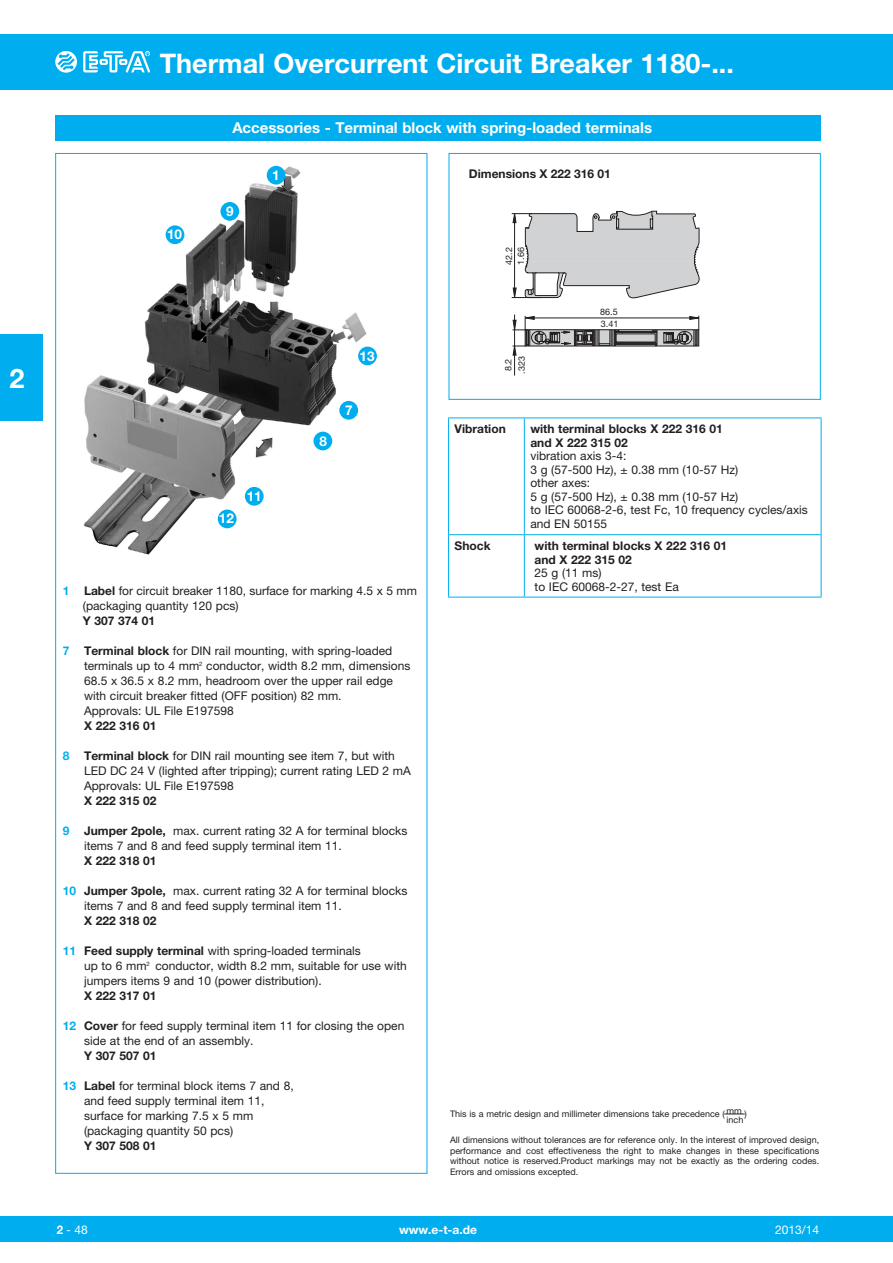
<style>
.page{position:relative;width:893px;height:1263px;background:#fff}
.page>*{position:absolute;margin:0;border:0;box-sizing:border-box;transform-origin:0 0}
.t1{font:700 27px "Helvetica Neue LT";color:#fff}
.t2{font:700 15px "Helvetica Neue LT";color:#fff}
.t3{font:700 13.5px "Helvetica Neue LT";color:#fff}
.t4{font:12px/15px "Helvetica Neue LT";color:#231f20}
.t5{font:700 12px/13.5px "Helvetica Neue LT";color:#231f20}
.t6{font:700 12px "Helvetica Neue LT";color:#fff}
.t7{font:12px "Helvetica Neue LT";color:#fff}
.t8{font:12px "Helvetica Neue LT";color:#fff;scale:.95 1}
.t9{font:9px/10.5px "Helvetica Neue LT";color:#231f20;text-align:justify}
.s1{font-weight:700;color:#00aeef}
.s2{font-weight:700}
</style>
<div class="page">
<div style="left:0;top:34px;width:893px;height:55px;background:#00aeef"></div>
<div style="left:0;top:1216px;width:893px;height:26px;background:#00aeef"></div>
<svg style="left:55px;top:51px;width:22px;height:22px"></svg>
<svg style="left:83px;top:51px;width:67px;height:21px"></svg>
<div style="left:0;top:334px;width:43px;height:87px;background:#00aeef"></div>
<svg style="left:724px;top:1114px;width:21px;height:1px"></svg>
<img style="left:84px;top:165px;width:293px;height:390px">
<div style="left:267px;top:166px;width:18px;height:19px;background:#00aeef;border-radius:50%"></div>
<div style="left:220px;top:202px;width:19px;height:19px;background:#00aeef;border-radius:50%"></div>
<div style="left:358px;top:347px;width:19px;height:18px;background:#00aeef;border-radius:50%"></div>
<div style="left:166px;top:225px;width:18px;height:19px;background:#00aeef;border-radius:50%"></div>
<div style="left:339px;top:401px;width:19px;height:19px;background:#00aeef;border-radius:50%"></div>
<div style="left:313px;top:432px;width:19px;height:18px;background:#00aeef;border-radius:50%"></div>
<div style="left:245px;top:487px;width:19px;height:19px;background:#00aeef;border-radius:50%"></div>
<div style="left:218px;top:509px;width:19px;height:19px;background:#00aeef;border-radius:50%"></div>
<div style="left:55px;top:115px;width:766px;height:25px;background:#00aeef"></div>
<hr style="left:514px;top:314px;width:1px;height:62px;background:#231f20">
<svg style="left:512px;top:211px;width:187px;height:88px"></svg>
<svg style="left:513px;top:316px;width:186px;height:39px"></svg>
<div style="left:449px;top:153px;width:372px;height:247px;border:1px solid #00aeef"></div>
<hr style="left:448px;top:417px;width:76px;height:1px;background:#00aeef">
<hr style="left:448px;top:418px;width:1px;height:116px;background:#00aeef">
<hr style="left:524px;top:417px;width:297px;height:1px;background:#00aeef">
<hr style="left:524px;top:418px;width:1px;height:116px;background:#00aeef">
<hr style="left:821px;top:418px;width:1px;height:116px;background:#00aeef">
<hr style="left:448px;top:534px;width:76px;height:1px;background:#00aeef">
<hr style="left:448px;top:535px;width:1px;height:62px;background:#00aeef">
<hr style="left:524px;top:534px;width:297px;height:1px;background:#00aeef">
<hr style="left:524px;top:535px;width:1px;height:62px;background:#00aeef">
<hr style="left:821px;top:535px;width:1px;height:62px;background:#00aeef">
<hr style="left:448px;top:597px;width:76px;height:1px;background:#00aeef">
<hr style="left:524px;top:597px;width:297px;height:1px;background:#00aeef">
<h1 class="t1" style="left:10px;top:362px;width:17px">2</h1>
<h1 class="t1" style="left:160px;top:46px;width:576px">Thermal Overcurrent Circuit Breaker 1180-...</h1>
<p class="t2" style="left:232px;top:119px;width:421px">Accessories - Terminal block with spring-loaded terminals</p>
<p class="t3" style="left:167px;top:226px;width:17px">10</p>
<p class="t3" style="left:226px;top:203px;width:9px">9</p>
<p class="t3" style="left:272px;top:167px;width:9px">1</p>
<p class="t3" style="left:360px;top:347px;width:17px">13</p>
<p class="t3" style="left:345px;top:402px;width:9px">7</p>
<p class="t5" style="left:469px;top:167px;width:144px">Dimensions X 222 316 01</p>
<p class="t9" style="left:504px;top:264px;width:19px;rotate:-90deg">42.2</p>
<p class="t9" style="left:516px;top:265px;width:19px;rotate:-90deg">1.66</p>
<p class="t9" style="left:516px;top:374px;width:19px;rotate:-90deg">.323</p>
<p class="t9" style="left:503px;top:371px;width:14px;rotate:-90deg">8.2</p>
<p class="t9" style="left:600px;top:306px;width:19px">86.5</p>
<p class="t9" style="left:601px;top:318px;width:19px">3.41</p>
<p class="t5" style="left:455px;top:422px;width:53px">Vibration</p>
<p class="t5" style="left:530px;top:422px;width:194px">with terminal blocks X 222 316 01 and X 222 315 02</p>
<p class="t4" style="left:530px;top:449px;width:279px;line-height:13.5px">vibration axis 3-4:<br>3 g (57-500 Hz), ± 0.38 mm (10-57 Hz)<br>other axes:<br>5 g (57-500 Hz), ± 0.38 mm (10-57 Hz)<br>to IEC 60068-2-6, test Fc, 10 frequency cycles/axis and EN 50155</p>
<p class="t5" style="left:455px;top:539px;width:38px">Shock</p>
<p class="t5" style="left:535px;top:539px;width:194px">with terminal blocks X 222 316 01 and X 222 315 02</p>
<p class="t4" style="left:535px;top:566px;width:146px;line-height:13.5px">25 g (11 ms)<br>to IEC 60068-2-27, test Ea</p>
<p class="t3" style="left:320px;top:433px;width:9px">8</p>
<p class="t3" style="left:247px;top:488px;width:17px">11</p>
<p class="t3" style="left:219px;top:510px;width:17px">12</p>
<p class="t4" style="left:83px;top:583px;width:336px;text-indent:-20px"><span class="s1">1</span> <span class="s2">Label</span> for circuit breaker 1180, surface for marking 4.5 x 5 mm (packaging quantity 120 pcs)</p>
<p class="t5" style="left:83px;top:614px;width:74px">Y 307 374 01</p>
<p class="t4" style="left:84px;top:643px;width:328px;text-indent:-21px"><span class="s1">7</span> <span class="s2">Terminal block</span> for DIN rail mounting, with spring-loaded terminals up to 4 mm<sup>2</sup> conductor, width 8.2 mm, dimensions 68.5 x 36.5 x 8.2 mm, headroom over the upper rail edge with circuit breaker fitted (OFF position) 82 mm.<br>Approvals: UL File E197598</p>
<p class="t5" style="left:84px;top:719px;width:74px">X 222 316 01</p>
<p class="t4" style="left:84px;top:748px;width:328px;text-indent:-21px"><span class="s1">8</span> <span class="s2">Terminal block</span> for DIN rail mounting see item 7, but with<br>LED DC 24 V (lighted after tripping); current rating LED 2 mA<br>Approvals: UL File E197598</p>
<p class="t5" style="left:84px;top:794px;width:74px">X 222 315 02</p>
<p class="t4" style="left:84px;top:823px;width:325px;text-indent:-21px"><span class="s1">9</span> <span class="s2">Jumper 2pole,</span> max. current rating 32 A for terminal blocks items 7 and 8 and feed supply terminal item 11.</p>
<p class="t5" style="left:84px;top:854px;width:74px">X 222 318 01</p>
<p class="t4" style="left:84px;top:883px;width:325px;text-indent:-21px"><span class="s1">10</span> <span class="s2">Jumper 3pole,</span> max. current rating 32 A for terminal blocks items 7 and 8 and feed supply terminal item 11.</p>
<p class="t5" style="left:84px;top:914px;width:74px">X 222 318 02</p>
<p class="t4" style="left:84px;top:943px;width:324px;text-indent:-21px"><span class="s1">11</span> <span class="s2">Feed supply terminal</span> with spring-loaded terminals<br>up to 6 mm<sup>2</sup> conductor, width 8.2 mm, suitable for use with jumpers items 9 and 10 (power distribution).</p>
<p class="t5" style="left:84px;top:989px;width:74px">X 222 317 01</p>
<p class="t4" style="left:84px;top:1018px;width:322px;text-indent:-21px"><span class="s1">12</span> <span class="s2">Cover</span> for feed supply terminal item 11 for closing the open side at the end of an assembly.</p>
<p class="t5" style="left:84px;top:1049px;width:74px">Y 307 507 01</p>
<p class="t4" style="left:84px;top:1078px;width:211px;text-indent:-21px"><span class="s1">13</span> <span class="s2">Label</span> for terminal block items 7 and 8, and feed supply terminal item 11, surface for marking 7.5 x 5 mm (packaging quantity 50 pcs)</p>
<p class="t5" style="left:84px;top:1139px;width:74px">Y 307 508 01</p>
<p class="t9" style="left:450px;top:1135px;width:371px">All dimensions without tolerances are for reference only. In the interest of improved design, performance and cost effectiveness the right to make changes in these specifications without notice is reserved.Product markings may not be exactly as the ordering codes.<br>Errors and omissions excepted.</p>
<p class="t9" style="left:450px;top:1108px;width:298px">This is a metric design and millimeter dimensions take precedence ( mm )</p>
<p class="t9" style="left:726px;top:1114px;width:18px">inch</p>
<p class="t8" style="left:57px;top:1222px;width:34px"><span class="s2">2</span> - 48</p>
<p class="t6" style="left:399px;top:1222px;width:79px">www.e-t-a.de</p>
<p class="t7" style="left:775px;top:1222px;width:46px">2013/14</p>
</div>
